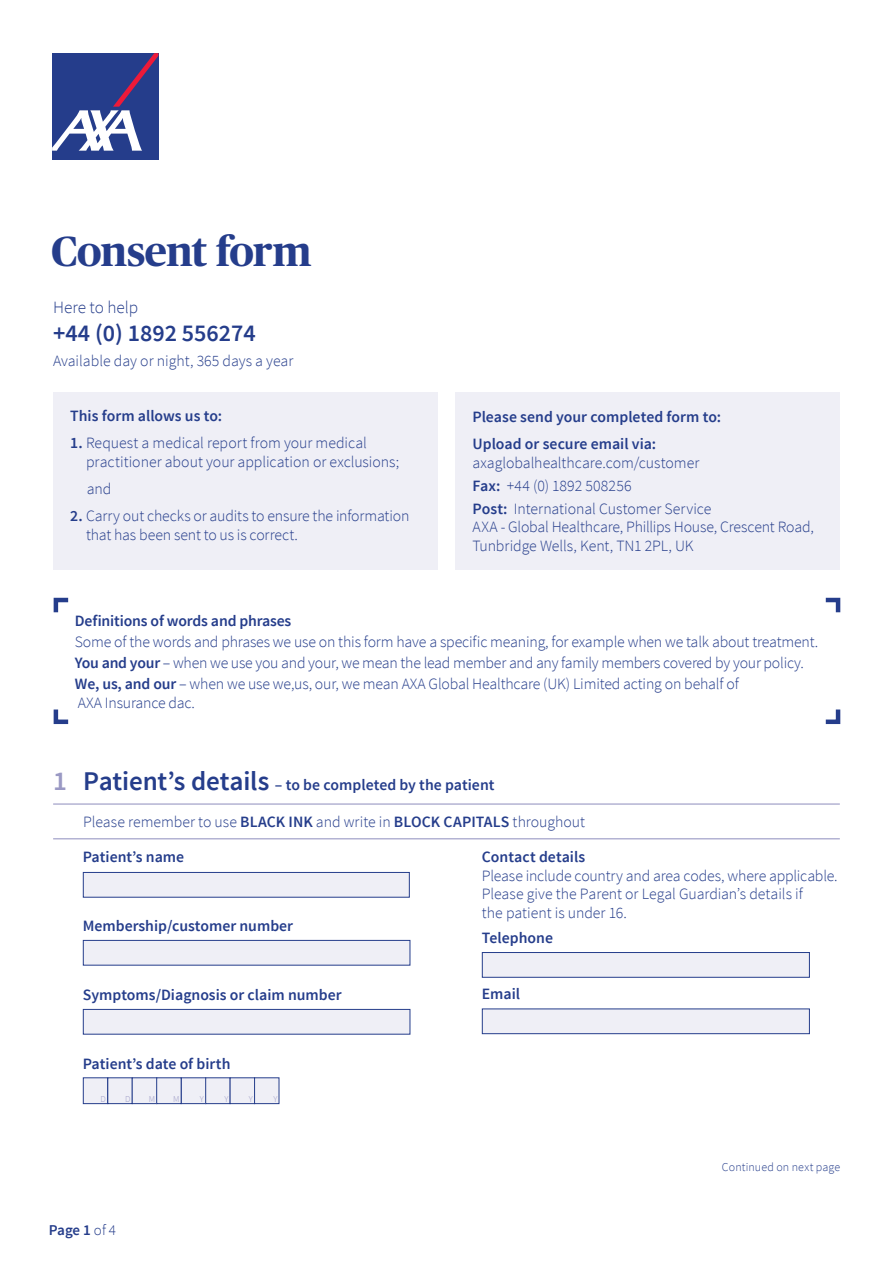
<style>
.page{position:relative;width:893px;height:1263px;background:#fff}
.page>*{position:absolute;margin:0;border:0;box-sizing:border-box;transform-origin:0 0}
.t1{font:700 42px "Publico Headline";letter-spacing:-.015em;color:#253d8b}
.t2{font:600 24px "Source Sans Pro";color:#253d8b}
.t3{font:300 17.25px "Source Sans Pro";color:#253d8b}
.Section_title{font:300 15.75px/18.8px "Source Sans Pro";letter-spacing:-.01em;color:#253d8b}
.Section_title-2{font:600 15.75px "Source Sans Pro";color:#253d8b}
.Answers{font:300 15.75px/18.8px "Source Sans Pro";letter-spacing:-.005em;color:#253d8b}
.t4{font:600 15px "Source Sans Pro";color:#253d8b}
.Source_sans_7_5pt_Bo{font:300 12px "Source Sans Pro";letter-spacing:.01em;color:#253d8b}
.t5{font:300 9px "Source Sans Pro";color:#9a99c4}
.s1{font-weight:600}
.s2{font-size:27px;color:#9a99c4}
.s3{font-size:27px}
.s4{font-weight:300}
</style>
<div class="page">
<div style="left:455px;top:392px;width:385px;height:177px;background:#efeff6"></div>
<div style="left:53px;top:392px;width:384px;height:177px;background:#efeff6"></div>
<svg style="left:82px;top:871px;width:728px;height:234px"></svg>
<div style="left:83px;top:872px;width:327px;height:25px;background:#efeff6;border:1px solid #253d8b"></div>
<div style="left:83px;top:940px;width:327px;height:25px;background:#efeff6;border:1px solid #253d8b"></div>
<div style="left:83px;top:1009px;width:327px;height:25px;background:#efeff6;border:1px solid #253d8b"></div>
<div style="left:83px;top:1078px;width:25px;height:25px;background:#efeff6"></div>
<div style="left:83px;top:1077px;width:25px;height:27px;border:1px solid #253d8b"></div>
<div style="left:181px;top:1078px;width:25px;height:25px;background:#efeff6"></div>
<div style="left:181px;top:1077px;width:25px;height:27px;border:1px solid #253d8b"></div>
<div style="left:108px;top:1078px;width:24px;height:25px;background:#efeff6"></div>
<div style="left:107px;top:1077px;width:26px;height:27px;border:1px solid #253d8b"></div>
<div style="left:206px;top:1078px;width:24px;height:25px;background:#efeff6"></div>
<div style="left:205px;top:1077px;width:25px;height:27px;border:1px solid #253d8b"></div>
<div style="left:132px;top:1078px;width:25px;height:25px;background:#efeff6"></div>
<div style="left:132px;top:1077px;width:25px;height:27px;border:1px solid #253d8b"></div>
<div style="left:230px;top:1078px;width:25px;height:25px;background:#efeff6"></div>
<div style="left:230px;top:1077px;width:25px;height:27px;border:1px solid #253d8b"></div>
<div style="left:157px;top:1078px;width:24px;height:25px;background:#efeff6"></div>
<div style="left:156px;top:1077px;width:25px;height:27px;border:1px solid #253d8b"></div>
<div style="left:255px;top:1078px;width:24px;height:25px;background:#efeff6"></div>
<div style="left:254px;top:1077px;width:25px;height:27px;border:1px solid #253d8b"></div>
<div style="left:482px;top:952px;width:328px;height:26px;background:#efeff6;border:1px solid #253d8b"></div>
<div style="left:482px;top:1008px;width:328px;height:26px;background:#efeff6;border:1px solid #253d8b"></div>
<div style="left:52px;top:53px;width:106px;height:106px;background:#253d8b"></div>
<svg style="left:52px;top:53px;width:106px;height:98px"></svg>
<hr style="left:53px;top:838px;width:787px;height:1px;background:#9a99c4">
<hr style="left:53px;top:803px;width:787px;height:2px;background:#9a99c4">
<svg style="left:53px;top:597px;width:16px;height:16px"></svg>
<svg style="left:53px;top:709px;width:16px;height:16px"></svg>
<svg style="left:825px;top:597px;width:16px;height:16px"></svg>
<svg style="left:825px;top:709px;width:16px;height:16px"></svg>
<p class="t1" style="left:51px;top:222px;width:262px">Consent form</p>
<p class="t3" style="left:53px;top:297px;width:87px">Here to help</p>
<p class="t2" style="left:53px;top:318px;width:204px">+44 (0) 1892 556274</p>
<p class="Section_title" style="left:53px;top:351px;width:242px">Available day or night, 365 days a year</p>
<p class="Section_title-2" style="left:70px;top:406px;width:153px">This form allows us to:</p>
<p class="Section_title" style="left:86px;top:433px;width:315px;text-indent:-16px"><span class="s1">1.</span> Request a medical report from your medical practitioner about your application or exclusions;</p>
<p class="Section_title" style="left:87px;top:479px;width:26px">and</p>
<p class="Section_title" style="left:86px;top:507px;width:325px;text-indent:-16px"><span class="s1">2.</span> Carry out checks or audits to ensure the information that has been sent to us is correct.</p>
<p class="Section_title-2" style="left:472px;top:406px;width:250px">Please send your completed form to:</p>
<p class="Answers" style="left:472px;top:434px;width:228px"><span class="s1">Upload or secure email via: </span>axaglobalhealthcare.com/customer</p>
<p class="Answers" style="left:472px;top:476px;width:161px"><span class="s1">Fax:</span> +44 (0) 1892 508256</p>
<p class="Answers" style="left:472px;top:499px;width:343px"><span class="s1">Post:</span> International Customer Service<br>AXA - Global Healthcare, Phillips House, Crescent Road,<br>Tunbridge Wells, Kent, TN1 2PL, UK</p>
<p class="Section_title-2" style="left:75px;top:611px;width:218px">Definitions of words and phrases</p>
<p class="Section_title" style="left:75px;top:633px;width:745px">Some of the words and phrases we use on this form have a specific meaning, for example when we talk about treatment.</p>
<p class="Section_title" style="left:75px;top:654px;width:730px"><span class="s1">You and your</span> – when we use you and your, we mean the lead member and any family members covered by your policy.</p>
<p class="Section_title" style="left:75px;top:675px;width:665px"><span class="s1">We, us, and our</span> – when we use we,us, our, we mean AXA Global Healthcare (UK) Limited acting on behalf of<br>AXA Insurance dac.</p>
<p class="Section_title-2" style="left:53px;top:775px;width:443px"><span class="s2">1</span> <span class="s3">Patient’s details</span> – to be completed by the patient</p>
<p class="Section_title" style="left:83px;top:813px;width:503px">Please remember to use <span class="s1">BLACK INK</span> and write in <span class="s1">BLOCK CAPITALS</span> throughout</p>
<p class="Section_title-2" style="left:83px;top:847px;width:103px">Patient’s name</p>
<p class="Section_title-2" style="left:83px;top:916px;width:212px">Membership/customer number</p>
<p class="Section_title-2" style="left:83px;top:985px;width:260px">Symptoms/Diagnosis or claim number</p>
<p class="Section_title-2" style="left:83px;top:1054px;width:149px">Patient’s date of birth</p>
<p class="t5" style="left:101px;top:1093px;width:7px">D</p>
<p class="t5" style="left:125px;top:1093px;width:7px">D</p>
<p class="t5" style="left:149px;top:1093px;width:8px">M</p>
<p class="t5" style="left:173px;top:1093px;width:8px">M</p>
<p class="t5" style="left:200px;top:1093px;width:6px">Y</p>
<p class="t5" style="left:224px;top:1093px;width:6px">Y</p>
<p class="t5" style="left:249px;top:1093px;width:6px">Y</p>
<p class="t5" style="left:273px;top:1093px;width:6px">Y</p>
<p class="t4" style="left:49px;top:1221px;width:69px">Page 1 <span class="s4">of 4</span></p>
<p class="Section_title" style="left:482px;top:847px;width:357px"><span class="s1">Contact details<br></span>Please include country and area codes, where applicable.<br>Please give the Parent or Legal Guardian’s details if<br>the patient is under 16.</p>
<p class="Section_title-2" style="left:482px;top:928px;width:73px">Telephone</p>
<p class="Section_title-2" style="left:482px;top:984px;width:40px">Email</p>
<p class="Source_sans_7_5pt_Bo" style="left:722px;top:1160px;width:120px">Continued on next page</p>
</div>
